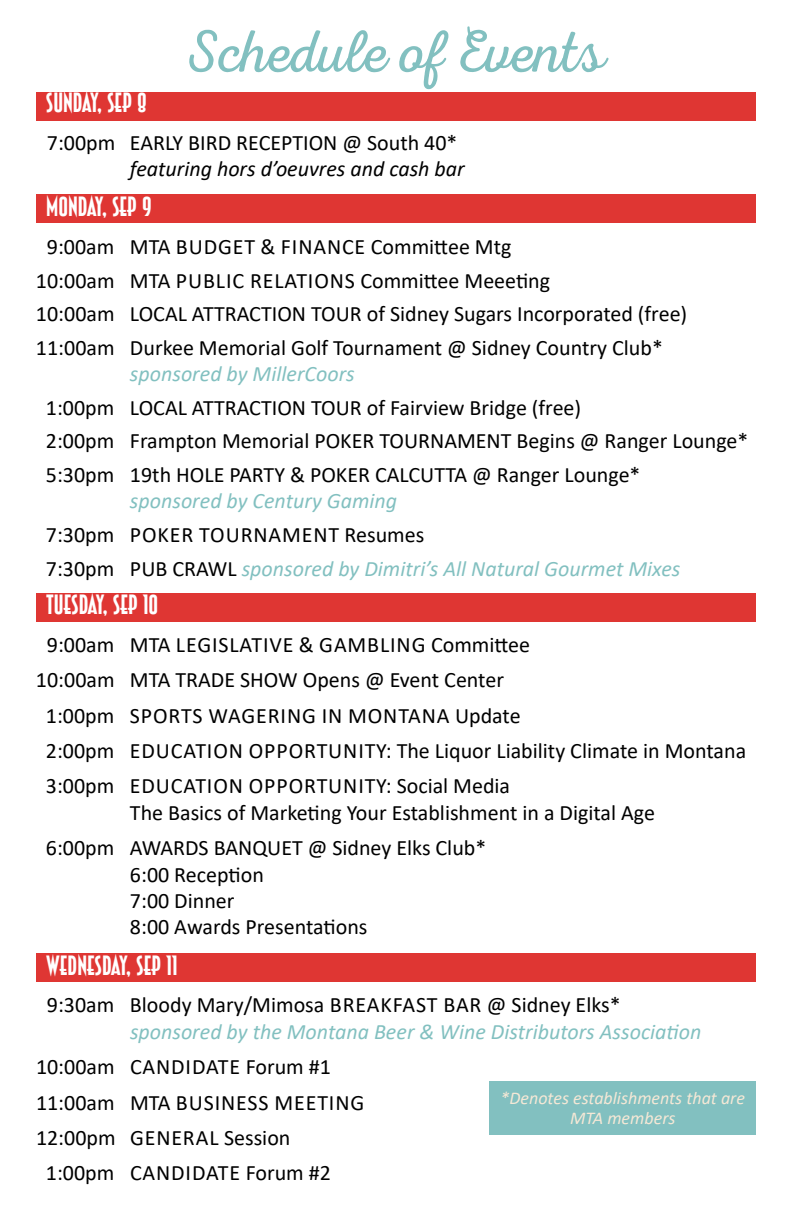
<style>
.page{position:relative;width:792px;height:1224px;background:#fff}
.page>*{position:absolute;margin:0;border:0;box-sizing:border-box;transform-origin:0 0}
.t1{font:60px "Nexa Rust Script L 0";color:#82c0c0}
.t2{font:700 26px "Zingende W00";color:#fff}
.t3{font:22px/33.6px "Calibri";color:#000}
.t4{font:22px/33.6px "Calibri";letter-spacing:.04em;color:#000}
.t5{font:italic 22px "Calibri";color:#82c0c0}
.t6{font:italic 22px "Calibri";color:#000}
.t7{font:italic 18px/20px "Calibri";color:#f5e8d6;text-align:center}
.s1{font-style:italic;color:#82c0c0}
</style>
<div class="page">
<div style="left:490px;top:1081px;width:266px;height:54px;background:#82c0c0"></div>
<div style="left:36px;top:953px;width:720px;height:29px;background:#df3633"></div>
<div style="left:36px;top:593px;width:720px;height:29px;background:#df3633"></div>
<div style="left:36px;top:92px;width:720px;height:29px;background:#df3633"></div>
<div style="left:36px;top:194px;width:720px;height:29px;background:#df3633"></div>
<h1 class="t1" style="left:187px;top:19px;width:419px">Schedule of Events</h1>
<p class="t2" style="left:46px;top:87px;width:102px">SUNDAY, SEP 8</p>
<p class="t3" style="left:47px;top:125px;width:412px">7:00pm EARLY BIRD RECEPTION @ South 40*</p>
<p class="t6" style="left:130px;top:153px;width:336px">featuring hors d’oeuvres and cash bar</p>
<p class="t2" style="left:46px;top:191px;width:107px">MONDAY, SEP 9</p>
<p class="t3" style="left:36px;top:229px;width:653px;text-indent:11px">9:00am MTA BUDGET &amp; FINANCE Committee Mtg<br>10:00am MTA PUBLIC RELATIONS Committee Meeeting<br>10:00am LOCAL ATTRACTION TOUR of Sidney Sugars Incorporated (free)<br>11:00am Durkee Memorial Golf Tournament @ Sidney Country Club*</p>
<p class="t5" style="left:130px;top:359px;width:226px">sponsored by MillerCoors</p>
<p class="t3" style="left:46px;top:390px;width:704px">1:00pm LOCAL ATTRACTION TOUR of Fairview Bridge (free)<br>2:00pm Frampton Memorial POKER TOURNAMENT Begins @ Ranger Lounge*<br>5:30pm 19th HOLE PARTY &amp; POKER CALCUTTA @ Ranger Lounge*</p>
<p class="t5" style="left:130px;top:486px;width:269px">sponsored by Century Gaming</p>
<p class="t4" style="left:46px;top:517px;width:636px">7:30pm POKER TOURNAMENT Resumes<br>7:30pm PUB CRAWL <span class="s1">sponsored by Dimitri’s All Natural Gourmet Mixes</span></p>
<p class="t2" style="left:46px;top:589px;width:114px">TUESDAY, SEP 10</p>
<p class="t4" style="left:47px;top:627px;width:485px">9:00am MTA LEGISLATIVE &amp; GAMBLING Committee</p>
<p class="t3" style="left:36px;top:663px;width:470px">10:00am MTA TRADE SHOW Opens @ Event Center</p>
<p class="t4" style="left:46px;top:698px;width:476px">1:00pm SPORTS WAGERING IN MONTANA Update</p>
<p class="t3" style="left:46px;top:733px;width:702px">2:00pm EDUCATION OPPORTUNITY: The Liquor Liability Climate in Montana</p>
<p class="t4" style="left:46px;top:769px;width:466px">3:00pm EDUCATION OPPORTUNITY: Social Media</p>
<p class="t3" style="left:46px;top:794px;width:611px;line-height:35.4px;text-indent:84px">The Basics of Marketing Your Establishment in a Digital Age<br>6:00pm AWARDS BANQUET @ Sidney Elks Club*</p>
<p class="t3" style="left:130px;top:861px;width:239px;line-height:26.4px">6:00 Reception<br>7:00 Dinner<br>8:00 Awards Presentations</p>
<p class="t2" style="left:46px;top:949px;width:133px">WEDNESDAY, SEP 11</p>
<p class="t3" style="left:47px;top:988px;width:575px">9:30am Bloody Mary/Mimosa BREAKFAST BAR @ Sidney Elks*</p>
<p class="t5" style="left:130px;top:1016px;width:573px">sponsored by the Montana Beer &amp; Wine Distributors Association</p>
<p class="t3" style="left:36px;top:1050px;width:296px">10:00am CANDIDATE Forum #1</p>
<p class="t4" style="left:36px;top:1085px;width:330px">11:00am MTA BUSINESS MEETING</p>
<p class="t3" style="left:36px;top:1120px;width:256px">12:00pm GENERAL Session</p>
<p class="t3" style="left:46px;top:1156px;width:287px">1:00pm CANDIDATE Forum #2</p>
<p class="t7" style="left:501px;top:1087px;width:246px">*Denotes establishments that are<br>MTA members</p>
</div>
